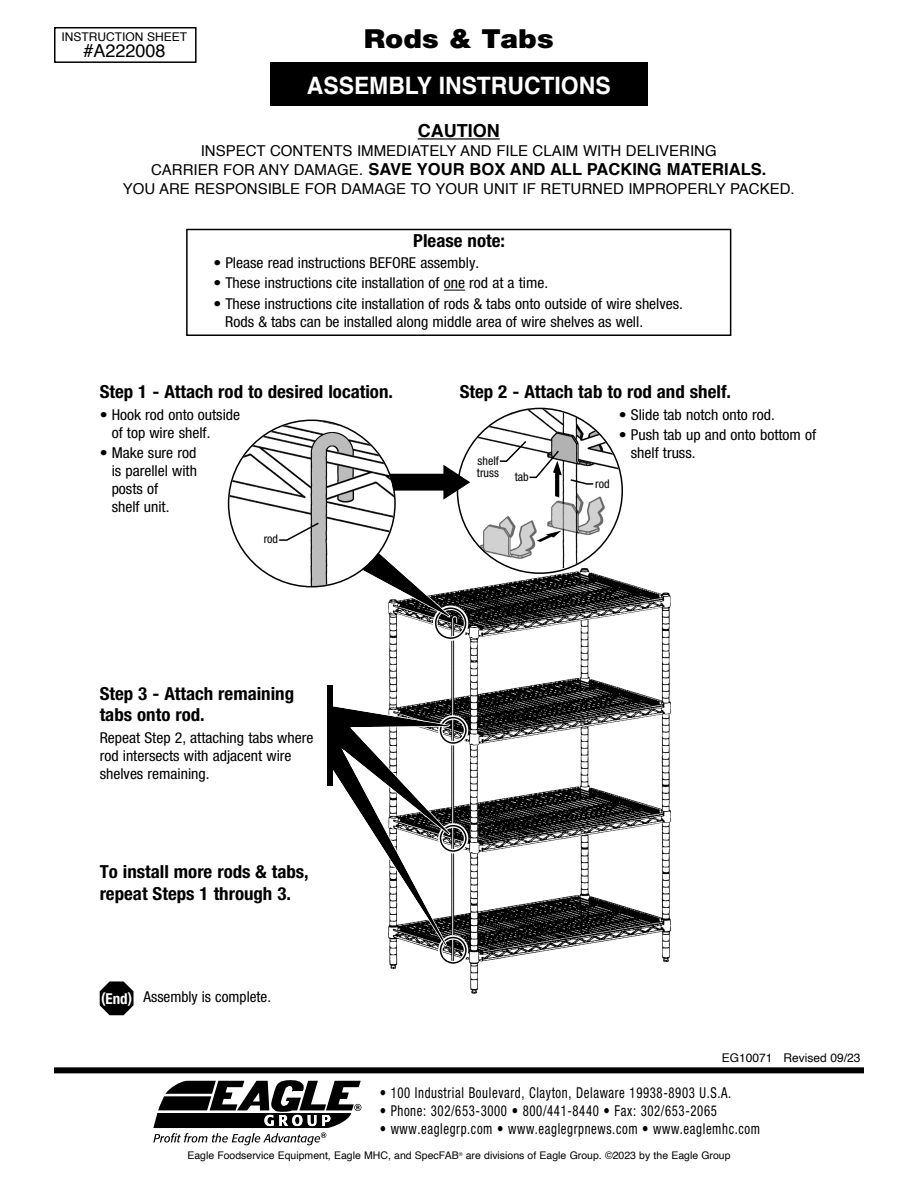
<style>
.page{position:relative;width:918px;height:1188px;background:#fff}
.page>*{position:absolute;margin:0;border:0;box-sizing:border-box;transform-origin:0 0}
.t1{font:900 26.25px "Helvetica Neue LT Pro";color:#000;scale:1.1 1}
.t2{font:700 24px "Helvetica";color:#fff;scale:.95 1}
.t3{font:700 condensed 18px/21.6px "Helvetica Neue LT Pro";color:#000;scale:1.05 1}
.t4{font:18px "Helvetica";color:#000}
.t5{font:700 18px "Helvetica";color:#000}
.t6{font:700 16.5px "Helvetica";color:#000}
.t7{font:condensed 15px/18px "Helvetica Neue LT Pro";color:#000;scale:1.05 1}
.t8{font:condensed 15px "Helvetica Neue LT Pro";letter-spacing:.05em;color:#000;scale:.85 1}
.t9{font:15px "Helvetica";color:#000}
.t10{font:condensed 15px "Helvetica Neue LT Pro";color:#000}
.t11{font:12px "Helvetica";color:#000}
.t12{font:condensed 12px/11.7px "Helvetica Neue LT Pro";color:#000}
.t13{font:10.5px "Helvetica";color:#000}
.s1{font-weight:400;font-size:15px}
.s2{font-weight:400}
.s3{font-weight:700;color:#fff}
</style>
<div class="page">
<img style="left:389px;top:582px;width:283px;height:412px">
<div style="left:270px;top:62px;width:377px;height:43px;background:#000"></div>
<div style="left:186px;top:229px;width:545px;height:107px;border:2px solid #000"></div>
<svg style="left:444px;top:290px;width:21px;height:1px"></svg>
<hr style="left:418px;top:138px;width:82px;height:2px;background:#000">
<svg style="left:332px;top:705px;width:136px;height:260px"></svg>
<svg style="left:228px;top:408px;width:395px;height:233px"></svg>
<div style="left:327px;top:685px;width:5px;height:101px;background:#000"></div>
<div style="left:54px;top:27px;width:143px;height:36px;border:2px solid #000"></div>
<svg style="left:153px;top:1080px;width:208px;height:65px"></svg>
<div style="left:54px;top:1067px;width:810px;height:6px;background:#000"></div>
<svg style="left:100px;top:981px;width:34px;height:34px"></svg>
<p class="t11" style="left:62px;top:32px;width:127px">INSTRUCTION SHEET</p>
<p class="t4" style="left:83px;top:44px;width:84px">#A222008</p>
<h1 class="t1" style="left:364px;top:24px;width:174px">Rods &amp; Tabs</h1>
<h2 class="t2" style="left:307px;top:75px;width:321px">ASSEMBLY INSTRUCTIONS</h2>
<p class="t5" style="left:418px;top:123px;width:83px">CAUTION</p>
<p class="t9" style="left:201px;top:145px;width:518px">INSPECT CONTENTS IMMEDIATELY AND FILE CLAIM WITH DELIVERING</p>
<p class="t6" style="left:151px;top:163px;width:617px"><span class="s1">CARRIER FOR ANY DAMAGE</span><span class="s2">.</span> SAVE YOUR BOX AND ALL PACKING MATERIALS.</p>
<p class="t9" style="left:123px;top:183px;width:674px">YOU ARE RESPONSIBLE FOR DAMAGE TO YOUR UNIT IF RETURNED IMPROPERLY PACKED.</p>
<p class="t3" style="left:413px;top:231px;width:89px">Please note:</p>
<p class="t7" style="left:213px;top:255px;width:255px">• Please read instructions BEFORE assembly.</p>
<p class="t7" style="left:213px;top:275px;width:320px">• These instructions cite installation of one rod at a time.</p>
<p class="t7" style="left:225px;top:296px;width:437px;text-indent:-12px">• These instructions cite installation of rods &amp; tabs onto outside of wire shelves.<br>Rods &amp; tabs can be installed along middle area of wire shelves as well.</p>
<p class="t3" style="left:100px;top:383px;width:281px">Step 1 - Attach rod to desired location.</p>
<p class="t7" style="left:112px;top:407px;width:124px;text-indent:-12px">• Hook rod onto outside of top wire shelf.</p>
<p class="t7" style="left:112px;top:445px;width:83px;text-indent:-12px">• Make sure rod is parellel with posts of<br>shelf unit.</p>
<p class="t12" style="left:264px;top:534px;width:16px">rod</p>
<p class="t3" style="left:100px;top:684px;width:187px">Step 3 - Attach remaining tabs onto rod.</p>
<p class="t7" style="left:100px;top:730px;width:205px">Repeat Step 2, attaching tabs where rod intersects with adjacent wire shelves remaining.</p>
<p class="t3" style="left:100px;top:863px;width:201px">To install more rods &amp; tabs, repeat Steps 1 through 3.</p>
<p class="t10" style="left:101px;top:992px;width:172px"><span class="s3">(End)</span> Assembly is complete.</p>
<p class="t3" style="left:460px;top:383px;width:260px">Step 2 - Attach tab to rod and shelf.</p>
<p class="t12" style="left:477px;top:456px;width:23px">shelf truss</p>
<p class="t12" style="left:515px;top:472px;width:15px">tab</p>
<p class="t12" style="left:595px;top:479px;width:16px">rod</p>
<p class="t7" style="left:619px;top:407px;width:150px">• Slide tab notch onto rod.</p>
<p class="t7" style="left:631px;top:427px;width:178px;text-indent:-12px">• Push tab up and onto bottom of shelf truss.</p>
<p class="t11" style="left:722px;top:1053px;width:140px">EG10071 Revised 09/23</p>
<p class="t8" style="left:380px;top:1087px;width:415px">• 100 Industrial Boulevard, Clayton, Delaware 19938-8903 U.S.A.</p>
<p class="t8" style="left:380px;top:1105px;width:398px">• Phone: 302/653-3000 • 800/441-8440 • Fax: 302/653-2065</p>
<p class="t8" style="left:380px;top:1123px;width:449px">• www.eaglegrp.com • www.eaglegrpnews.com • www.eaglemhc.com</p>
<p class="t13" style="left:187px;top:1151px;width:545px">Eagle Foodservice Equipment, Eagle MHC, and SpecFAB<sup>®</sup> are divisions of Eagle Group. ©2023 by the Eagle Group</p>
</div>
